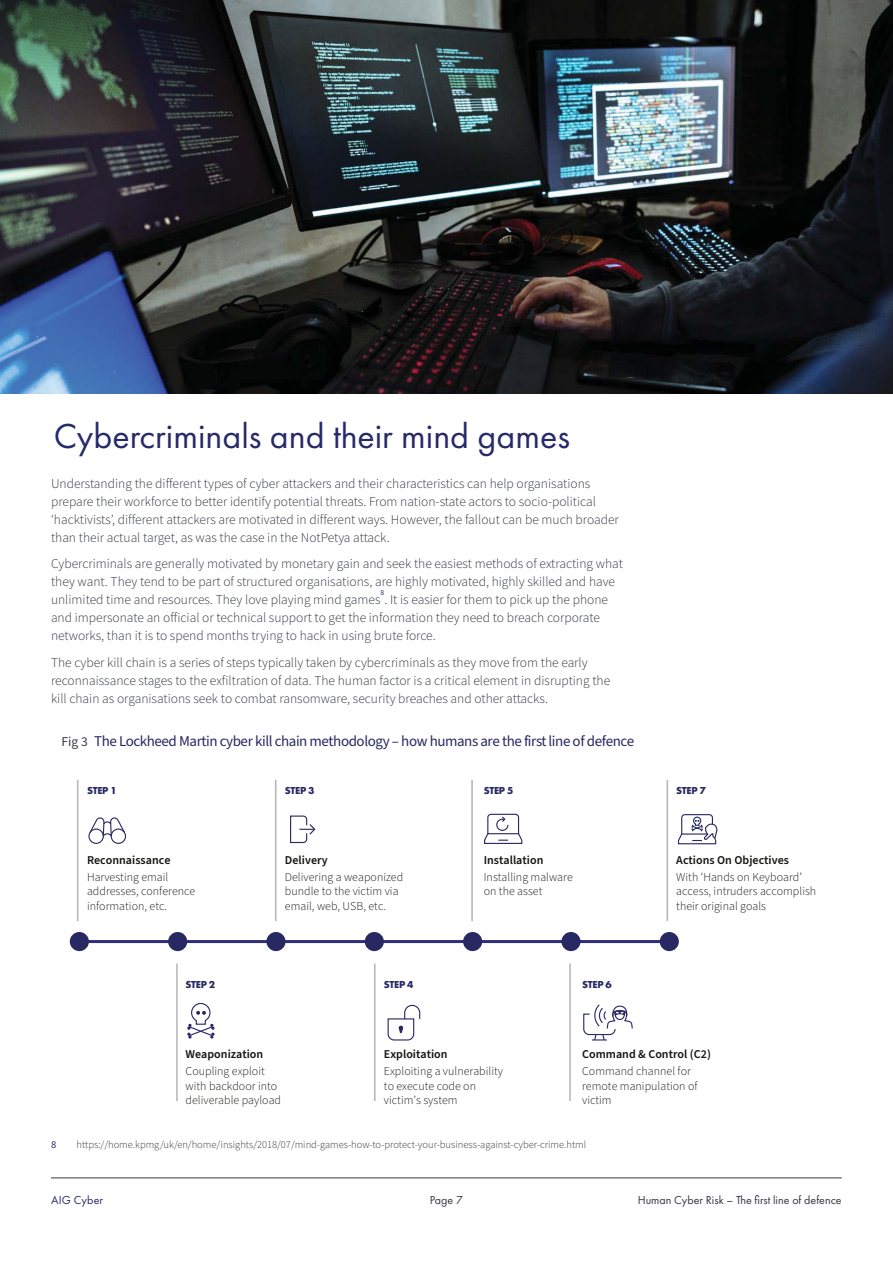
<style>
.page{position:relative;width:893px;height:1263px;background:#fff}
.page>*{position:absolute;margin:0;border:0;box-sizing:border-box;transform-origin:0 0}
.t1{font:36px "Futura PT";color:#262a69}
.t2{font:15px "Source Sans Pro";letter-spacing:-.03em;color:#282863}
.t3{font:300 13.5px/18px "Source Sans Pro";color:#343841}
.t4{font:300 12px/14.4px "Source Sans Pro";color:#141310}
.t5{font:600 12px "Source Sans Pro";color:#141310}
.t6{font:12px "Futura PT";color:#343841}
.t7{font:12px "Futura PT";letter-spacing:.02em;color:#262a69}
.t8{font:300 10.5px "Source Sans Pro";color:#343841}
.t9{font:700 10.5px "Futura PT";letter-spacing:-.03em;color:#282863}
.t10{font:10.5px "Source Sans Pro";color:#262a69}
.t11{font:7.5px "Source Sans Pro";color:#262a69}
.s1{font-size:13.5px;color:#3c3a43}
</style>
<div class="page">
<img style="left:0;top:0;width:893px;height:393px">
<hr style="left:79px;top:940px;width:596px;height:3px;background:#2e2d79">
<div style="left:70px;top:932px;width:19px;height:19px;background:#282863;border-radius:50%"></div>
<div style="left:168px;top:932px;width:19px;height:19px;background:#282863;border-radius:50%"></div>
<div style="left:266px;top:932px;width:20px;height:19px;background:#282863;border-radius:50%"></div>
<div style="left:365px;top:932px;width:19px;height:19px;background:#282863;border-radius:50%"></div>
<div style="left:463px;top:932px;width:19px;height:19px;background:#282863;border-radius:50%"></div>
<div style="left:561px;top:932px;width:19px;height:19px;background:#282863;border-radius:50%"></div>
<div style="left:660px;top:932px;width:19px;height:19px;background:#282863;border-radius:50%"></div>
<div style="left:88px;top:829px;width:16px;height:15px;border:1px solid #282863;border-radius:50%"></div>
<div style="left:111px;top:829px;width:15px;height:15px;border:1px solid #282863;border-radius:50%"></div>
<svg style="left:88px;top:817px;width:38px;height:20px"></svg>
<svg style="left:187px;top:1002px;width:28px;height:37px"></svg>
<svg style="left:290px;top:815px;width:26px;height:29px"></svg>
<svg style="left:387px;top:1004px;width:34px;height:37px"></svg>
<svg style="left:484px;top:813px;width:39px;height:31px"></svg>
<svg style="left:583px;top:1004px;width:50px;height:37px"></svg>
<svg style="left:677px;top:814px;width:40px;height:31px"></svg>
<hr style="left:77px;top:780px;width:2px;height:141px;background:#bbb9b8">
<hr style="left:275px;top:780px;width:1px;height:141px;background:#bbb9b8">
<hr style="left:471px;top:780px;width:2px;height:141px;background:#bbb9b8">
<hr style="left:666px;top:780px;width:2px;height:141px;background:#bbb9b8">
<hr style="left:176px;top:964px;width:2px;height:137px;background:#bbb9b8">
<hr style="left:374px;top:964px;width:2px;height:137px;background:#bbb9b8">
<hr style="left:569px;top:964px;width:2px;height:137px;background:#bbb9b8">
<hr style="left:51px;top:1178px;width:791px;height:1px;background:#343841">
<h1 class="t1" style="left:54px;top:420px;width:518px">Cybercriminals and their mind games</h1>
<p class="t3" style="left:51px;top:475px;width:569px">Understanding the different types of cyber attackers and their characteristics can help organisations prepare their workforce to better identify potential threats. From nation-state actors to socio-political ‘hacktivists’, different attackers are motivated in different ways. However, the fallout can be much broader than their actual target, as was the case in the NotPetya attack.</p>
<p class="t3" style="left:51px;top:556px;width:573px">Cybercriminals are generally motivated by monetary gain and seek the easiest methods of extracting what they want. They tend to be part of structured organisations, are highly motivated, highly skilled and have unlimited time and resources. They love playing mind games . It is easier for them to pick up the phone</p>
<p class="t11" style="left:380px;top:590px;width:5px">8</p>
<p class="t3" style="left:51px;top:610px;width:550px">and impersonate an official or technical support to get the information they need to breach corporate networks, than it is to spend months trying to hack in using brute force.</p>
<p class="t3" style="left:51px;top:654px;width:561px">The cyber kill chain is a series of steps typically taken by cybercriminals as they move from the early reconnaissance stages to the exfiltration of data. The human factor is a critical element in disrupting the kill chain as organisations seek to combat ransomware, security breaches and other attacks.</p>
<p class="t2" style="left:62px;top:735px;width:574px"><span class="s1">Fig 3</span> The Lockheed Martin cyber kill chain methodology – how humans are the first line of defence</p>
<p class="t9" style="left:87px;top:784px;width:31px">STEP 1</p>
<p class="t9" style="left:285px;top:784px;width:31px">STEP 3</p>
<p class="t9" style="left:484px;top:784px;width:31px">STEP 5</p>
<p class="t5" style="left:87px;top:855px;width:85px">Reconnaissance</p>
<p class="t4" style="left:87px;top:871px;width:110px">Harvesting email addresses, conference information, etc.</p>
<p class="t5" style="left:285px;top:855px;width:44px">Delivery</p>
<p class="t4" style="left:285px;top:871px;width:120px">Delivering a weaponized bundle to the victim via email, web, USB, etc.</p>
<p class="t5" style="left:484px;top:855px;width:61px">Installation</p>
<p class="t4" style="left:484px;top:871px;width:91px">Installing malware on the asset</p>
<p class="t9" style="left:186px;top:978px;width:31px">STEP 2</p>
<p class="t9" style="left:384px;top:978px;width:31px">STEP 4</p>
<p class="t9" style="left:582px;top:978px;width:31px">STEP 6</p>
<p class="t9" style="left:676px;top:784px;width:31px">STEP 7</p>
<p class="t5" style="left:676px;top:855px;width:114px">Actions On Objectives</p>
<p class="t4" style="left:676px;top:871px;width:141px">With ‘Hands on Keyboard’ access, intruders accomplish their original goals</p>
<p class="t5" style="left:186px;top:1049px;width:79px">Weaponization</p>
<p class="t4" style="left:186px;top:1065px;width:97px">Coupling exploit with backdoor into deliverable payload</p>
<p class="t5" style="left:384px;top:1049px;width:65px">Exploitation</p>
<p class="t4" style="left:384px;top:1065px;width:121px">Exploiting a vulnerability to execute code on victim’s system</p>
<p class="t5" style="left:582px;top:1049px;width:130px">Command &amp; Control (C2)</p>
<p class="t4" style="left:582px;top:1065px;width:117px">Command channel for remote manipulation of victim</p>
<p class="t10" style="left:51px;top:1140px;width:7px">8</p>
<p class="t8" style="left:77px;top:1140px;width:511px">https://home.kpmg/uk/en/home/insights/2018/07/mind-games-how-to-protect-your-business-against-cyber-crime.html</p>
<p class="t7" style="left:51px;top:1194px;width:54px">AIG Cyber</p>
<p class="t6" style="left:430px;top:1194px;width:35px">Page 7</p>
<p class="t6" style="left:638px;top:1194px;width:205px">Human Cyber Risk – The first line of defence</p>
</div>
